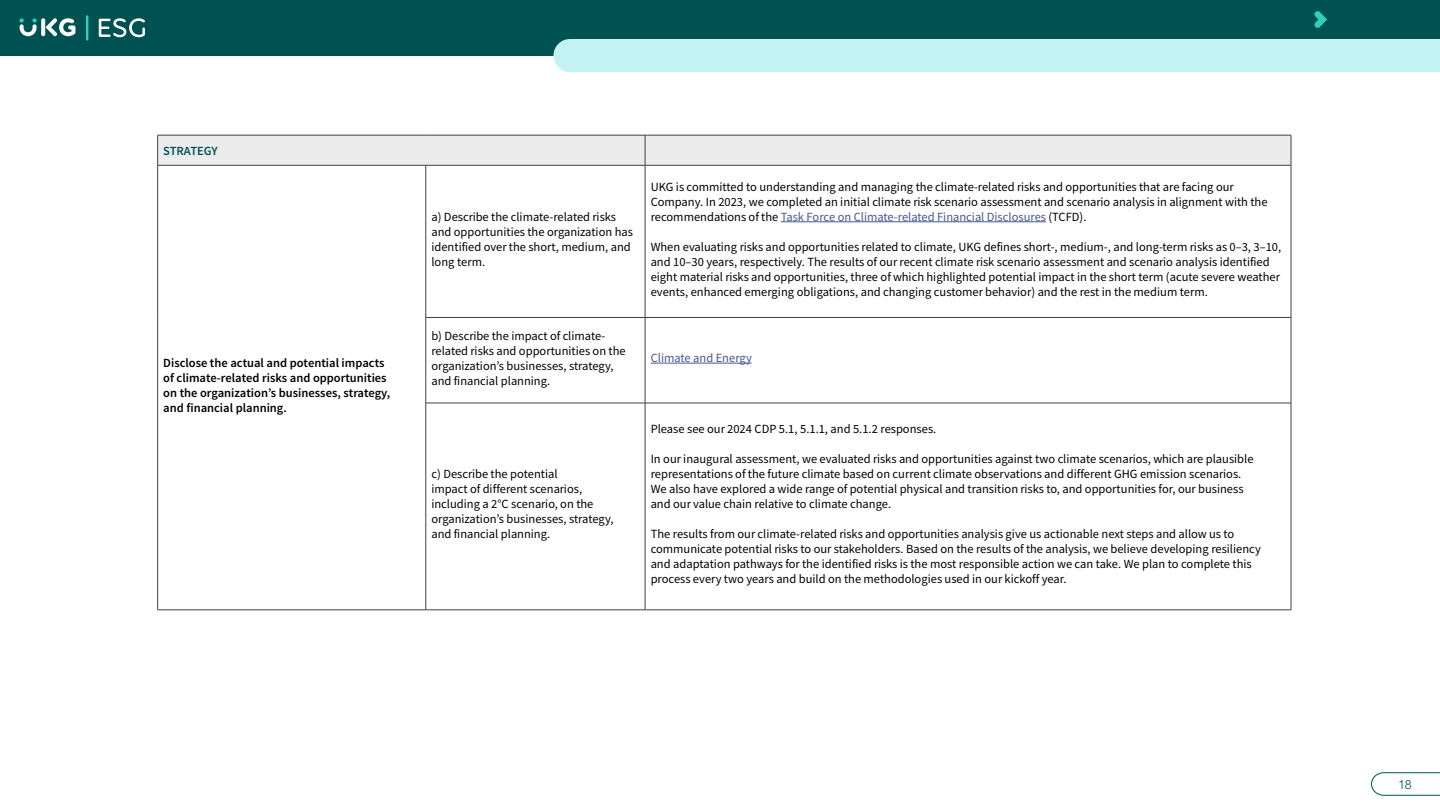
<style>
.page{position:relative;width:1440px;height:810px;background:#fff}
.page>*{position:absolute;margin:0;border:0;box-sizing:border-box;transform-origin:0 0}
.t1{font:13.75px "Volte Rounded";color:#005151}
.Table_Body_1{font:12.5px/15px "Source Sans Variable";color:#000}
.Table_Topic_1{font:600 12.5px/15px "Source Sans Pro";color:#000}
.hyperlink{font:12.5px "Source Sans Variable";color:#465792}
.Table_Header_1{font:600 12.5px "Source Sans Pro";color:#005151}
.s1{color:#465792}
</style>
<div class="page">
<div style="left:0;top:0;width:1440px;height:56px;background:#005151"></div>
<div style="left:554px;top:39px;width:886px;height:33px;background:#c2f2f2"></div>
<svg style="left:41px;top:18px;width:4px;height:18px"></svg>
<svg style="left:45px;top:18px;width:30px;height:18px"></svg>
<svg style="left:19px;top:18px;width:18px;height:18px"></svg>
<hr style="left:86px;top:15px;width:2px;height:25px;background:#30cfba">
<svg style="left:99px;top:18px;width:46px;height:19px"></svg>
<svg style="left:1314px;top:11px;width:13px;height:17px"></svg>
<svg style="left:1371px;top:772px;width:69px;height:24px"></svg>
<div style="left:158px;top:136px;width:1133px;height:29px;background:#ececed"></div>
<hr style="left:157px;top:165px;width:1px;height:152px;background:#3c4348">
<hr style="left:426px;top:165px;width:1px;height:152px;background:#3c4348">
<hr style="left:645px;top:165px;width:1px;height:152px;background:#3c4348">
<hr style="left:1291px;top:165px;width:1px;height:152px;background:#3c4348">
<hr style="left:157px;top:317px;width:1px;height:86px;background:#3c4348">
<hr style="left:426px;top:317px;width:219px;height:1px;background:#3c4348">
<hr style="left:426px;top:318px;width:1px;height:85px;background:#3c4348">
<hr style="left:645px;top:317px;width:646px;height:1px;background:#3c4348">
<hr style="left:645px;top:318px;width:1px;height:85px;background:#3c4348">
<hr style="left:1291px;top:318px;width:1px;height:85px;background:#3c4348">
<hr style="left:157px;top:403px;width:1px;height:207px;background:#3c4348">
<hr style="left:426px;top:403px;width:219px;height:1px;background:#3c4348">
<hr style="left:426px;top:403px;width:1px;height:207px;background:#3c4348">
<hr style="left:645px;top:403px;width:646px;height:1px;background:#3c4348">
<hr style="left:645px;top:403px;width:1px;height:207px;background:#3c4348">
<hr style="left:1291px;top:403px;width:1px;height:207px;background:#3c4348">
<hr style="left:158px;top:610px;width:268px;height:1px;background:#3c4348">
<hr style="left:426px;top:610px;width:219px;height:1px;background:#3c4348">
<hr style="left:645px;top:610px;width:646px;height:1px;background:#3c4348">
<hr style="left:158px;top:135px;width:268px;height:1px;background:#3c4348">
<hr style="left:157px;top:135px;width:1px;height:30px;background:#3c4348">
<hr style="left:426px;top:135px;width:219px;height:1px;background:#3c4348">
<hr style="left:645px;top:135px;width:646px;height:1px;background:#3c4348">
<hr style="left:645px;top:135px;width:1px;height:30px;background:#3c4348">
<hr style="left:1291px;top:135px;width:1px;height:30px;background:#3c4348">
<hr style="left:158px;top:165px;width:268px;height:1px;background:#3c4348">
<hr style="left:426px;top:165px;width:219px;height:1px;background:#3c4348">
<hr style="left:645px;top:165px;width:646px;height:1px;background:#3c4348">
<hr style="left:781px;top:221px;width:265px;height:1px;background:#465792">
<hr style="left:651px;top:363px;width:101px;height:1px;background:#465792">
<p class="Table_Header_1" style="left:163px;top:143px;width:56px">STRATEGY</p>
<p class="Table_Topic_1" style="left:163px;top:356px;width:228px">Disclose the actual and potential impacts of climate-related risks and opportunities on the organization’s businesses, strategy, and financial planning.</p>
<p class="Table_Body_1" style="left:431px;top:209px;width:203px">a) Describe the climate-related risks and opportunities the organization has identified over the short, medium, and long term.</p>
<p class="Table_Body_1" style="left:431px;top:328px;width:196px">b) Describe the impact of climate&shy;related risks and opportunities on the organization’s businesses, strategy, and financial planning.</p>
<p class="Table_Body_1" style="left:431px;top:467px;width:184px">c) Describe the potential<br>impact of different scenarios, including a 2°C scenario, on the organization’s businesses, strategy, and financial planning.</p>
<p class="Table_Body_1" style="left:651px;top:179px;width:618px">UKG is committed to understanding and managing the climate-related risks and opportunities that are facing our<br>Company. In 2023, we completed an initial climate risk scenario assessment and scenario analysis in alignment with the recommendations of the <span class="s1">Task Force on Climate-related Financial Disclosures</span> (TCFD).</p>
<p class="Table_Body_1" style="left:651px;top:239px;width:632px">When evaluating risks and opportunities related to climate, UKG defines short-, medium-, and long-term risks as 0–3, 3–10, and 10–30 years, respectively. The results of our recent climate risk scenario assessment and scenario analysis identified eight material risks and opportunities, three of which highlighted potential impact in the short term (acute severe weather events, enhanced emerging obligations, and changing customer behavior) and the rest in the medium term.</p>
<p class="hyperlink" style="left:651px;top:350px;width:103px">Climate and Energy</p>
<p class="Table_Body_1" style="left:651px;top:422px;width:287px">Please see our 2024 CDP 5.1, 5.1.1, and 5.1.2 responses.</p>
<p class="Table_Body_1" style="left:651px;top:452px;width:604px">In our inaugural assessment, we evaluated risks and opportunities against two climate scenarios, which are plausible representations of the future climate based on current climate observations and different GHG emission scenarios.<br>We also have explored a wide range of potential physical and transition risks to, and opportunities for, our business and our value chain relative to climate change.</p>
<p class="Table_Body_1" style="left:651px;top:527px;width:612px">The results from our climate-related risks and opportunities analysis give us actionable next steps and allow us to communicate potential risks to our stakeholders. Based on the results of the analysis, we believe developing resiliency and adaptation pathways for the identified risks is the most responsible action we can take. We plan to complete this process every two years and build on the methodologies used in our kickoff year.</p>
<p class="t1" style="left:1399px;top:776px;width:15px">18</p>
</div>
